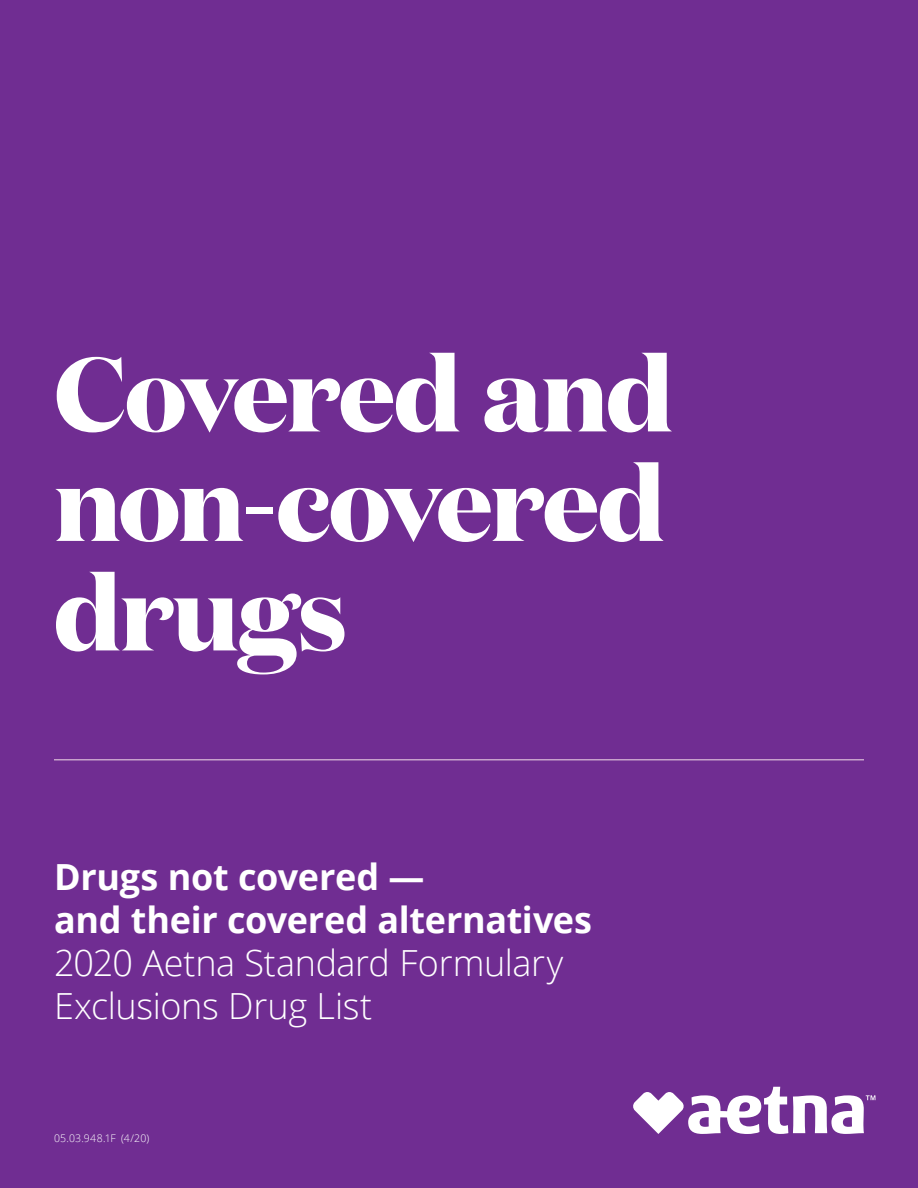
<style>
.page{position:relative;width:918px;height:1188px;background:#702d92}
.page>*{position:absolute;margin:0;border:0;box-sizing:border-box;transform-origin:0 0}
.t1{font:700 105px/109.5px "Domaine Display";letter-spacing:-.015em;color:#fff;text-align:justify}
.t2{font:300 36px/43.2px "Open Sans";letter-spacing:-.01em;color:#fff}
.t3{font:700 36px/43.2px "Open Sans";letter-spacing:-.01em;color:#fff}
.t4{font:300 10.5px "Open Sans";letter-spacing:.015em;color:#fff}
</style>
<div class="page">
<hr style="left:54px;top:759px;width:810px;height:1px;background:#c7a2cb">
<svg style="left:633px;top:1087px;width:242px;height:47px"></svg>
<h1 class="t1" style="left:54px;top:334px;width:621px">Covered and non-covered drugs</h1>
<p class="t3" style="left:54px;top:854px;width:540px">Drugs not covered —<br>and their covered alternatives</p>
<p class="t2" style="left:54px;top:941px;width:511px">2020 Aetna Standard Formulary<br>Exclusions Drug List</p>
<p class="t4" style="left:54px;top:1131px;width:97px">05.03.948.1F (4/20)</p>
</div>
